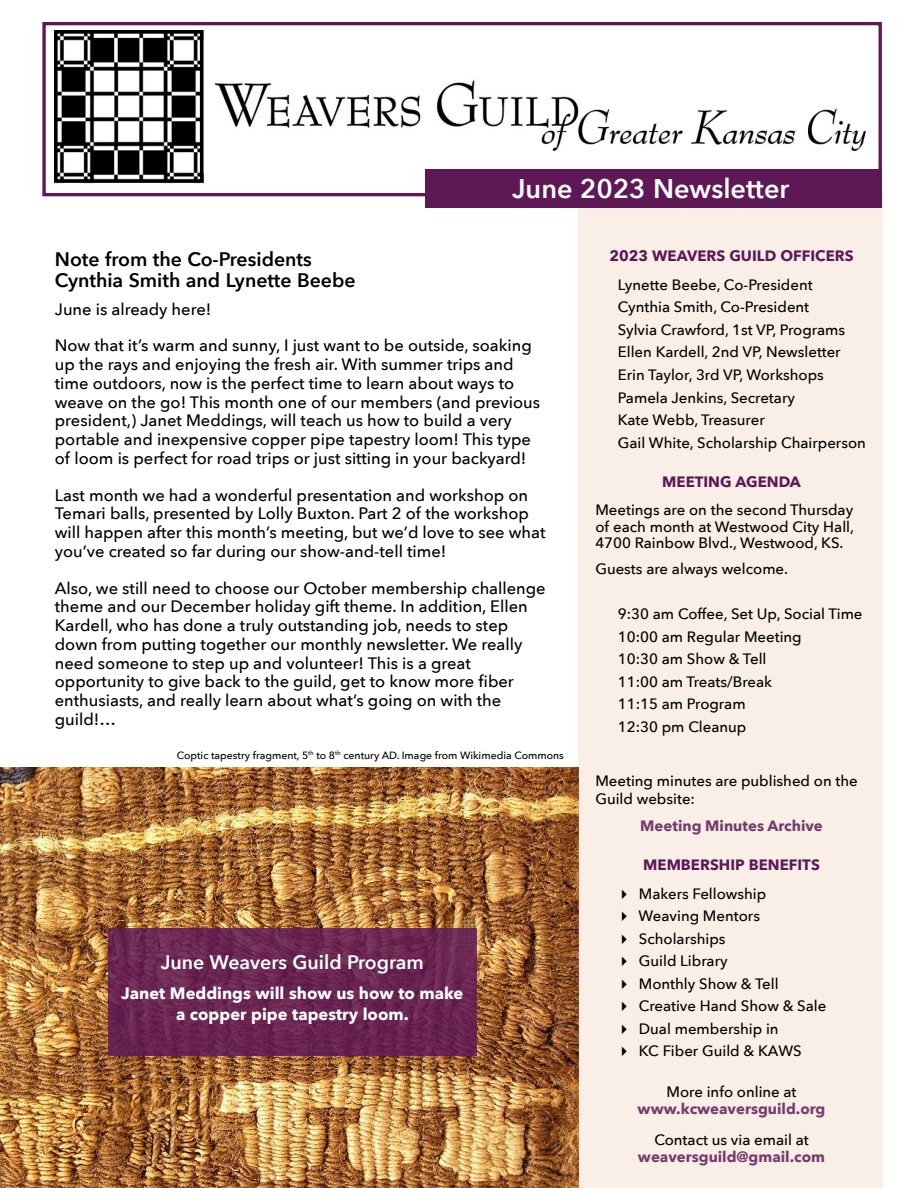
<style>
.page{position:relative;width:918px;height:1188px;background:#fff}
.page>*{position:absolute;margin:0;border:0;box-sizing:border-box;transform-origin:0 0}
.t1{font:600 27px "Avenir Next";color:#fff}
.t2{font:600 19.5px/21px "Avenir Next";color:#000}
.t3{font:600 19.5px "Avenir Next";color:#fff}
.t4{font:500 16.5px/18.8px "Avenir Next";color:#000}
.t5{font:700 16.5px/21px "Avenir Next";color:#fff;text-align:center}
.t6{font:500 15px/22.5px "Avenir Next";color:#000}
.t7{font:700 15px "Avenir Next";color:rgb(94 24 86/.84)}
.t8{font:700 15px "Avenir Next";color:#5e1856}
.t9{font:500 10.5px "Avenir Next";color:#000}
</style>
<div class="page">
<img style="left:0;top:767px;width:578px;height:421px">
<div style="left:42px;top:22px;width:840px;height:174px;background:#fff;border:3px solid #5e1856"></div>
<img style="left:54px;top:30px;width:811px;height:154px">
<div style="left:578px;top:192px;width:304px;height:996px;background:#f9efe7"></div>
<div style="left:210px;top:163px;width:317px;height:25px;background:#fff"></div>
<div style="left:425px;top:169px;width:457px;height:39px;background:#5e1856"></div>
<div style="left:108px;top:928px;width:369px;height:127px;background:#5e1856;opacity:.84"></div>
<h1 class="t1" style="left:512px;top:171px;width:279px">June 2023 Newsletter</h1>
<p class="t2" style="left:55px;top:249px;width:302px">Note from the Co-Presidents<br>Cynthia Smith and Lynette Beebe</p>
<p class="t4" style="left:55px;top:300px;width:158px">June is already here!</p>
<p class="t4" style="left:55px;top:337px;width:487px">Now that it’s warm and sunny, I just want to be outside, soaking up the rays and enjoying the fresh air. With summer trips and time outdoors, now is the perfect time to learn about ways to weave on the go! This month one of our members (and previous president,) Janet Meddings, will teach us how to build a very portable and inexpensive copper pipe tapestry loom! This type of loom is perfect for road trips or just sitting in your backyard!</p>
<p class="t4" style="left:55px;top:486px;width:492px">Last month we had a wonderful presentation and workshop on Temari balls, presented by Lolly Buxton. Part 2 of the workshop will happen after this month’s meeting, but we’d love to see what you’ve created so far during our show-and-tell time!</p>
<p class="t4" style="left:55px;top:579px;width:492px">Also, we still need to choose our October membership challenge theme and our December holiday gift theme. In addition, Ellen Kardell, who has done a truly outstanding job, needs to step down from putting together our monthly newsletter. We really need someone to step up and volunteer! This is a great opportunity to give back to the guild, get to know more fiber enthusiasts, and really learn about what’s going on with the guild!…</p>
<p class="t9" style="left:177px;top:748px;width:389px">Coptic tapestry fragment, 5<sup>th</sup> to 8<sup>th</sup> century AD. Image from Wikimedia Commons</p>
<p class="t3" style="left:161px;top:949px;width:265px">June Weavers Guild Program</p>
<p class="t5" style="left:121px;top:983px;width:344px">Janet Meddings will show us how to make a copper pipe tapestry loom.</p>
<p class="t8" style="left:609px;top:246px;width:246px">2023 WEAVERS GUILD OFFICERS</p>
<p class="t6" style="left:618px;top:274px;width:250px">Lynette Beebe, Co-President<br>Cynthia Smith, Co-President<br>Sylvia Crawford, 1st VP, Programs<br>Ellen Kardell, 2nd VP, Newsletter<br>Erin Taylor, 3rd VP, Workshops<br>Pamela Jenkins, Secretary<br>Kate Webb, Treasurer<br>Gail White, Scholarship Chairperson</p>
<p class="t8" style="left:662px;top:472px;width:140px">MEETING AGENDA</p>
<p class="t6" style="left:595px;top:502px;width:260px;line-height:16.5px;text-align:justify">Meetings are on the second Thursday of each month at Westwood City Hall, 4700 Rainbow Blvd., Westwood, KS.</p>
<p class="t6" style="left:595px;top:558px;width:194px">Guests are always welcome.</p>
<p class="t6" style="left:618px;top:603px;width:246px">9:30 am Coffee, Set Up, Social Time<br>10:00 am Regular Meeting<br>10:30 am Show &amp; Tell<br>11:00 am Treats/Break<br>11:15 am Program<br>12:30 pm Cleanup</p>
<p class="t6" style="left:595px;top:772px;width:264px;line-height:18px">Meeting minutes are published on the<br>Guild website:</p>
<p class="t7" style="left:640px;top:816px;width:184px">Meeting Minutes Archive</p>
<p class="t8" style="left:643px;top:855px;width:178px">MEMBERSHIP BENEFITS</p>
<p class="t6" style="left:639px;top:883px;width:189px">Makers Fellowship<br>Weaving Mentors<br>Scholarships<br>Guild Library<br>Monthly Show &amp; Tell<br>Creative Hand Show &amp; Sale<br>Dual membership in<br>KC Fiber Guild &amp; KAWS</p>
<p class="t6" style="left:667px;top:1081px;width:132px">More info online at</p>
<p class="t7" style="left:638px;top:1099px;width:189px">www.kcweaversguild.org</p>
<p class="t6" style="left:654px;top:1129px;width:156px">Contact us via email at</p>
<p class="t7" style="left:638px;top:1147px;width:189px">weaversguild@gmail.com</p>
</div>
